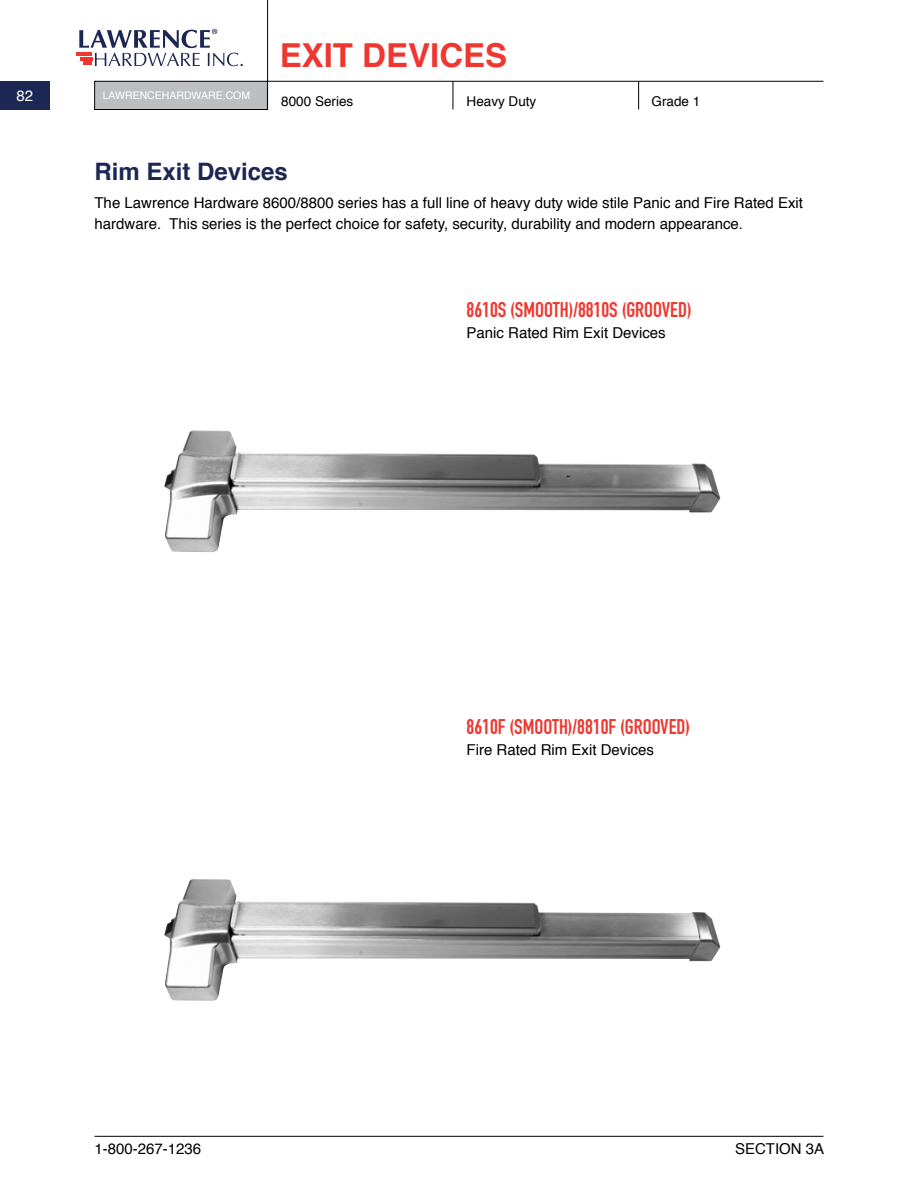
<style>
.page{position:relative;width:918px;height:1188px;background:#fff}
.page>*{position:absolute;margin:0;border:0;box-sizing:border-box;transform-origin:0 0}
.t1{font:700 33px "Helvetica";color:#ef372f}
.t2{font:700 24px "Helvetica";color:#1d2754}
.t3{font:21px "DIN Engschrift";color:#ee372f}
.t4{font:15px/21px "Helvetica";color:#000}
.t5{font:15px "Helvetica";color:#fff}
.t6{font:13.5px "Helvetica";color:#000}
.t7{font:10.5px "Helvetica";color:#fff}
</style>
<div class="page">
<img style="left:164px;top:430px;width:557px;height:122px">
<img style="left:164px;top:879px;width:557px;height:122px">
<hr style="left:76px;top:53px;width:16px;height:3px;background:#ef372f">
<svg style="left:79px;top:29px;width:164px;height:37px"></svg>
<hr style="left:267px;top:0;width:1px;height:110px;background:#000">
<svg style="left:453px;top:82px;width:1px;height:28px"></svg>
<svg style="left:638px;top:82px;width:1px;height:27px"></svg>
<hr style="left:268px;top:81px;width:556px;height:1px;background:#000">
<div style="left:95px;top:81px;width:172px;height:29px;background:#bcbec0"></div>
<div style="left:94px;top:81px;width:174px;height:29px;border:1px solid #000"></div>
<div style="left:0;top:81px;width:50px;height:29px;background:#1d2754"></div>
<hr style="left:94px;top:1136px;width:730px;height:1px;background:#000">
<p class="t5" style="left:16px;top:84px;width:18px">82</p>
<p class="t7" style="left:103px;top:87px;width:149px">LAWRENCEHARDWARE.COM</p>
<h1 class="t1" style="left:280px;top:29px;width:229px">EXIT DEVICES</h1>
<p class="t6" style="left:281px;top:90px;width:74px">8000 Series</p>
<p class="t6" style="left:467px;top:90px;width:71px">Heavy Duty</p>
<p class="t6" style="left:652px;top:90px;width:50px">Grade 1</p>
<h2 class="t2" style="left:94px;top:152px;width:195px">Rim Exit Devices</h2>
<p class="t4" style="left:94px;top:192px;width:710px">The Lawrence Hardware 8600/8800 series has a full line of heavy duty wide stile Panic and Fire Rated Exit hardware. This series is the perfect choice for safety, security, durability and modern appearance.</p>
<h3 class="t3" style="left:467px;top:297px;width:227px">8610S (SMOOTH)/8810S (GROOVED)</h3>
<p class="t4" style="left:467px;top:323px;width:201px">Panic Rated Rim Exit Devices</p>
<h3 class="t3" style="left:467px;top:714px;width:225px">8610F (SMOOTH)/8810F (GROOVED)</h3>
<p class="t4" style="left:467px;top:739px;width:189px">Fire Rated Rim Exit Devices</p>
<p class="t4" style="left:94px;top:1139px;width:108px">1-800-267-1236</p>
<p class="t4" style="left:735px;top:1139px;width:91px">SECTION 3A</p>
</div>
